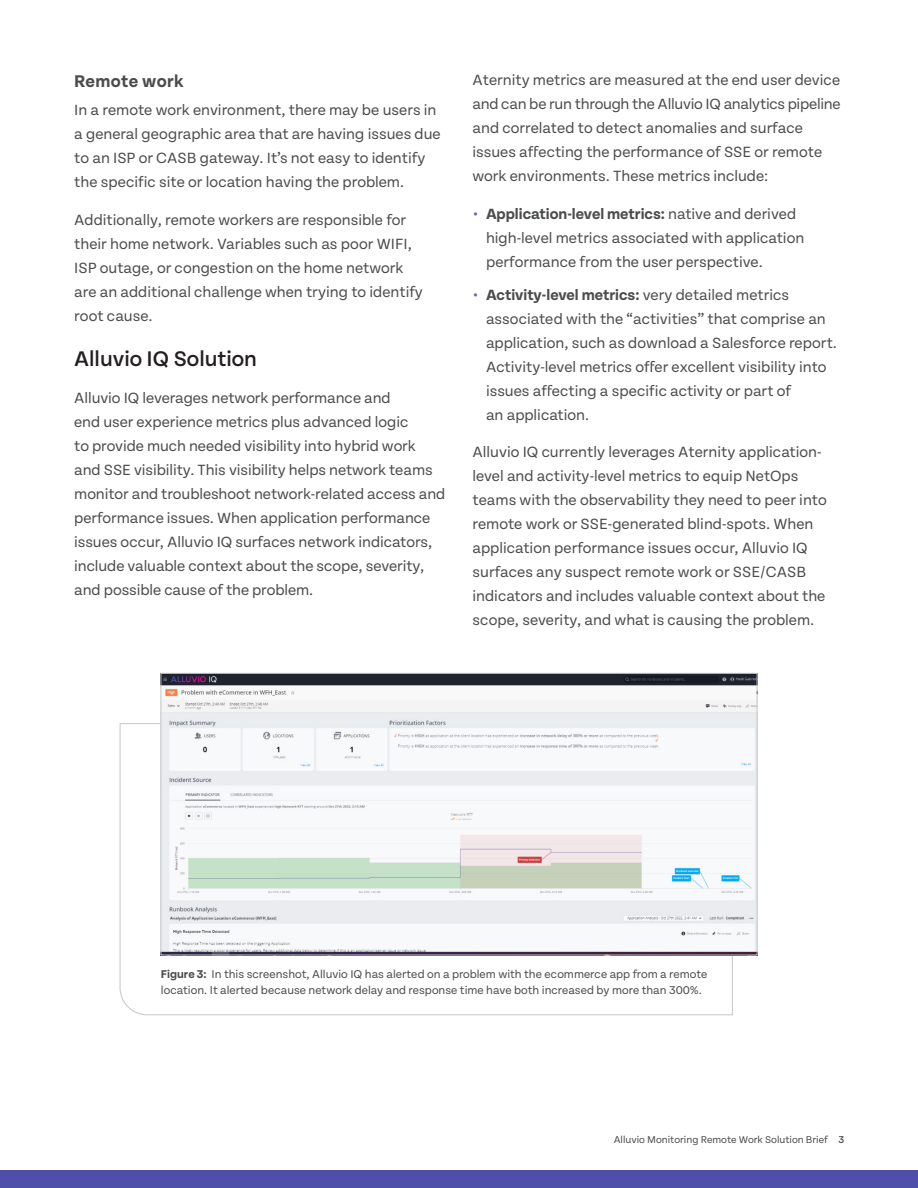
<style>
.page{position:relative;width:918px;height:1188px;background:#fff}
.page>*{position:absolute;margin:0;border:0;box-sizing:border-box;transform-origin:0 0}
.H2_Single_Column{font:500 22.5px "Tenon";color:#231f20}
.t1{font:700 18px "Tenon";letter-spacing:.02em;color:#4b4c4d}
.Body{font:15.75px/24px "Tenon";color:#4b4c4d}
.t2{font:12px/16.5px "Tenon";color:#4b4c4d}
.t3{font:10.5px "Tenon";color:#4b4c4d}
.s1{font-weight:700;color:#6969b6}
.s2{font-weight:700}
.s3{font-weight:500}
</style>
<div class="page">
<svg style="left:119px;top:723px;width:614px;height:293px"></svg>
<img style="left:163px;top:675px;width:592px;height:278px">
<div style="left:161px;top:673px;width:596px;height:282px;border:1px solid #c6c6c6"></div>
<div style="left:0;top:1170px;width:918px;height:18px;background:#4e4fa9"></div>
<h3 class="t1" style="left:74px;top:71px;width:111px">Remote work</h3>
<p class="Body" style="left:74px;top:98px;width:368px">In a remote work environment, there may be users in a general geographic area that are having issues due to an ISP or CASB gateway. It’s not easy to identify the specific site or location having the problem.</p>
<p class="Body" style="left:74px;top:208px;width:350px">Additionally, remote workers are responsible for their home network. Variables such as poor WIFI, ISP outage, or congestion on the home network are an additional challenge when trying to identify root cause.</p>
<p class="H2_Single_Column" style="left:74px;top:347px;width:184px">Alluvio IQ Solution</p>
<p class="Body" style="left:74px;top:386px;width:373px">Alluvio IQ leverages network performance and<br>end user experience metrics plus advanced logic<br>to provide much needed visibility into hybrid work and SSE visibility. This visibility helps network teams monitor and troubleshoot network-related access and performance issues. When application performance issues occur, Alluvio IQ surfaces network indicators, include valuable context about the scope, severity, and possible cause of the problem.</p>
<p class="Body" style="left:472px;top:68px;width:370px">Aternity metrics are measured at the end user device and can be run through the Alluvio IQ analytics pipeline and correlated to detect anomalies and surface issues affecting the performance of SSE or remote work environments. These metrics include:</p>
<p class="Body" style="left:486px;top:202px;width:320px;text-indent:-14px"><span class="s1">•</span> <span class="s2">Application-level metrics:</span> native and derived high-level metrics associated with application performance from the user perspective.</p>
<p class="Body" style="left:486px;top:283px;width:353px;text-indent:-14px"><span class="s1">•</span> <span class="s2">Activity-level metrics:</span> very detailed metrics associated with the “activities” that comprise an application, such as download a Salesforce report.<br>Activity-level metrics offer excellent visibility into issues affecting a specific activity or part of<br>an application.</p>
<p class="Body" style="left:472px;top:440px;width:356px">Alluvio IQ currently leverages Aternity application&shy;level and activity-level metrics to equip NetOps teams with the observability they need to peer into remote work or SSE-generated blind-spots. When application performance issues occur, Alluvio IQ surfaces any suspect remote work or SSE/CASB indicators and includes valuable context about the scope, severity, and what is causing the problem.</p>
<p class="t2" style="left:161px;top:966px;width:548px"><span class="s2">Figure 3:</span> In this screenshot, Alluvio IQ has alerted on a problem with the ecommerce app from a remote location. It alerted because network delay and response time have both increased by more than 300%.</p>
<p class="t3" style="left:614px;top:1134px;width:232px">Alluvio Monitoring Remote Work Solution Brief <span class="s3">3</span></p>
</div>
